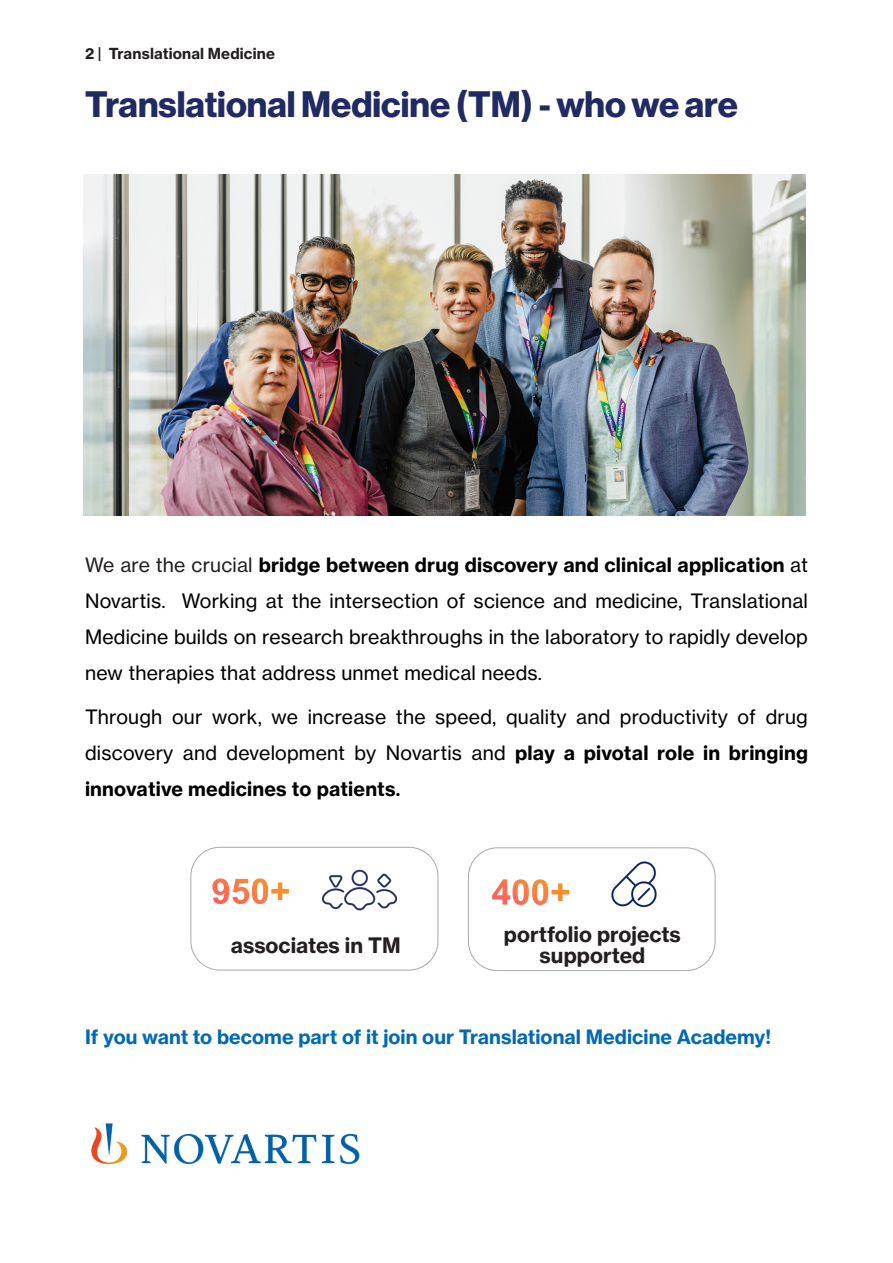
<style>
.page{position:relative;width:893px;height:1263px;background:#fff}
.page>*{position:absolute;margin:0;border:0;box-sizing:border-box;transform-origin:0 0}
.Meeting_name{font:700 36px "Volta Modern Display 75";color:#212a63}
.Meeting_name-2{font:700 21px/21px "Volta Modern Text 75";color:#231f20;text-align:center}
.Meeting_name-3{font:19.5px/36px "Volta Modern Text 55 Roman";letter-spacing:.01em;color:#000;text-align:justify}
.Meeting_name-4{font:700 19.5px "Volta Modern Text 75";color:#006ab2}
.Subhead_small_Black{font:700 15px "Volta Modern Text 75";letter-spacing:.01em;color:#231f20}
.s1{color:#231f20}
.s2{font-family:"Volta Modern Text 75";font-weight:700}
.s3{font-family:"Volta Modern Text 75";font-weight:700;font-size:18px}
</style>
<div class="page">
<img style="left:83px;top:175px;width:723px;height:340px">
<img style="left:91px;top:1123px;width:269px;height:42px">
<div style="left:190px;top:847px;width:248px;height:123px;border:1px solid #a7a8aa;border-radius:29px"></div>
<img style="left:322px;top:869px;width:76px;height:42px">
<svg style="left:212px;top:878px;width:77px;height:26px"></svg>
<div style="left:468px;top:847px;width:247px;height:124px;border:1px solid #a7a8aa;border-radius:29px"></div>
<svg style="left:492px;top:879px;width:77px;height:26px"></svg>
<img style="left:611px;top:861px;width:46px;height:47px">
<p class="Subhead_small_Black" style="left:85px;top:44px;width:191px">2 | Translational Medicine</p>
<p class="Meeting_name" style="left:85px;top:83px;width:654px">Translational Medicine (TM) - who we are</p>
<p class="Meeting_name-3" style="left:85px;top:546px;width:724px"><span class="s1">We are the crucial</span> <span class="s2">bridge between drug discovery and clinical application</span> at Novartis. Working at the intersection of science and medicine, Translational Medicine builds on research breakthroughs in the laboratory to rapidly develop new therapies that address unmet medical needs.</p>
<p class="Meeting_name-3" style="left:85px;top:699px;width:724px">Through our work, we increase the speed, quality and productivity of drug discovery and development by Novartis and <span class="s2">play a pivotal role in bringing innovative medicines to patients</span><span class="s3">.</span></p>
<p class="Meeting_name-2" style="left:231px;top:935px;width:171px">associates in TM</p>
<p class="Meeting_name-2" style="left:504px;top:924px;width:178px">portfolio projects supported</p>
<p class="Meeting_name-4" style="left:85px;top:1025px;width:687px">If you want to become part of it join our Translational Medicine Academy!</p>
</div>
